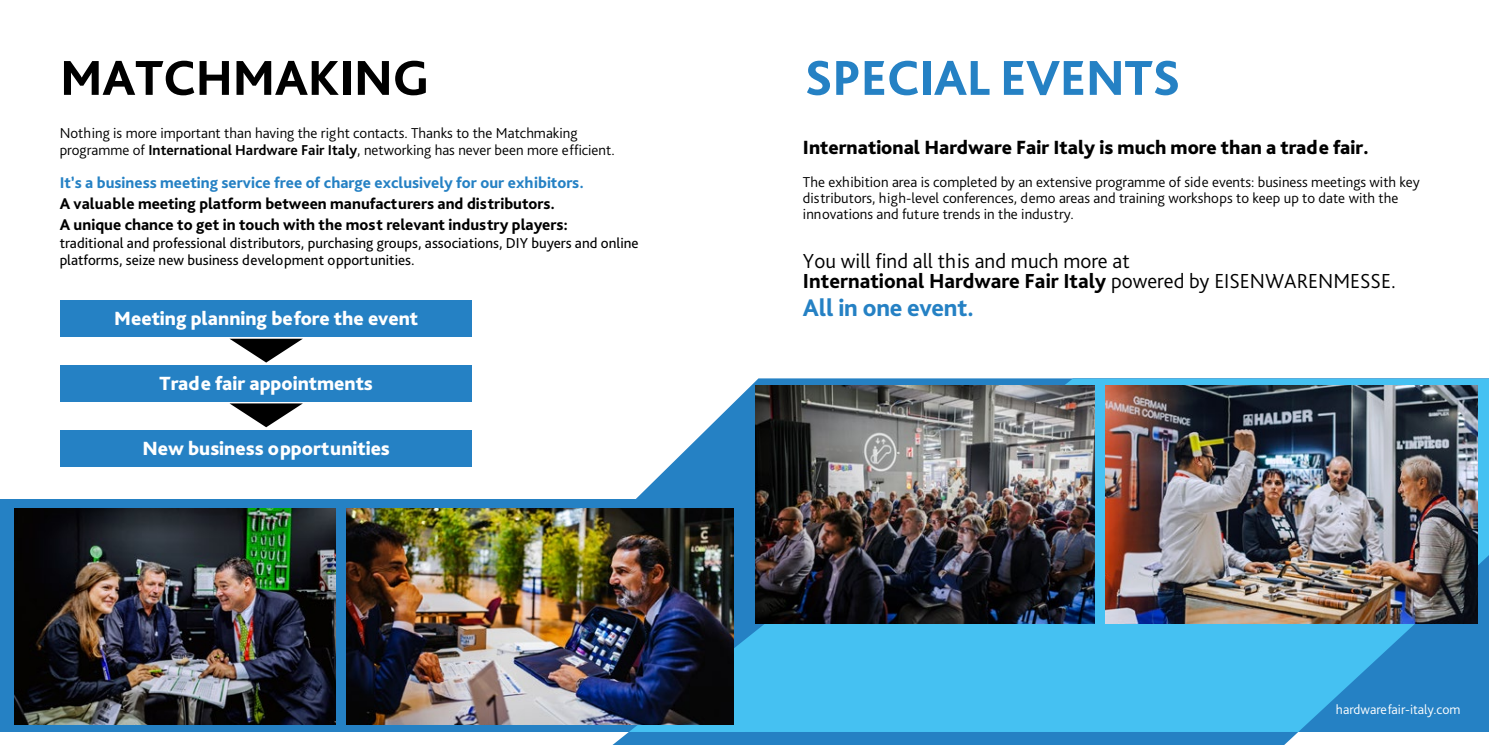
<style>
.page{position:relative;width:1489px;height:745px;background:#fff}
.page>*{position:absolute;margin:0;border:0;box-sizing:border-box;transform-origin:0 0}
.t1{font:800 51.25px "Bliss Pro";letter-spacing:-.005em;color:#2581c4}
.t2{font:800 51.25px "Bliss Pro";letter-spacing:-.005em;color:#000}
.t3{font:800 25px "Bliss Pro";letter-spacing:-.01em;color:#2581c4}
.t4{font:300 21.25px/20px "Bliss Pro";color:#000}
.t5{font:800 20px "Bliss Pro";color:#fff}
.t6{font:800 20px "Bliss Pro";color:#000}
.t7{font:800 16.25px/21px "Bliss Pro";color:#000}
.t8{font:800 16.25px "Bliss Pro";color:#2581c4}
.t9{font:300 15px/16.2px "Bliss Pro";color:#000}
.t10{font:15px/17.5px "Bliss Pro";color:#000}
.t11{font:300 13.75px "Bliss Pro";color:#fff}
.s1{font-weight:700}
.s2{font-weight:800}
</style>
<div class="page">
<div style="left:61px;top:300px;width:411px;height:37px;background:#2581c4"></div>
<div style="left:61px;top:365px;width:411px;height:36px;background:#2581c4"></div>
<div style="left:61px;top:429px;width:411px;height:37px;background:#2581c4"></div>
<div style="left:0;top:498px;width:744px;height:233px;background:#2581c4"></div>
<svg style="left:599px;top:378px;width:889px;height:366px;background:#51b3e3"></svg>
<img style="left:15px;top:508px;width:320px;height:215px">
<img style="left:756px;top:385px;width:338px;height:238px">
<img style="left:346px;top:508px;width:387px;height:215px">
<img style="left:1104px;top:385px;width:373px;height:238px">
<svg style="left:229px;top:338px;width:74px;height:24px"></svg>
<svg style="left:229px;top:403px;width:74px;height:24px"></svg>
<h1 class="t2" style="left:60px;top:46px;width:371px">MATCHMAKING</h1>
<h1 class="t1" style="left:804px;top:46px;width:377px">SPECIAL EVENTS</h1>
<p class="t9" style="left:60px;top:124px;width:556px;line-height:17.5px">Nothing is more important than having the right contacts. Thanks to the Matchmaking programme of <span class="s1">International Hardware Fair Italy</span>, networking has never been more efficient.</p>
<p class="t8" style="left:60px;top:173px;width:525px">It’s a business meeting service free of charge exclusively for our exhibitors.</p>
<p class="t7" style="left:60px;top:193px;width:509px">A valuable meeting platform between manufacturers and distributors.<br>A unique chance to get in touch with the most relevant industry players:</p>
<p class="t10" style="left:60px;top:234px;width:580px">traditional and professional distributors, purchasing groups, associations, DIY buyers and online platforms, seize new business development opportunities.</p>
<h3 class="t5" style="left:114px;top:306px;width:305px">Meeting planning before the event</h3>
<h3 class="t5" style="left:159px;top:371px;width:215px">Trade fair appointments</h3>
<h3 class="t5" style="left:142px;top:435px;width:249px">New business opportunities</h3>
<h3 class="t6" style="left:803px;top:135px;width:567px">International Hardware Fair Italy is much more than a trade fair.</h3>
<p class="t9" style="left:803px;top:173px;width:618px">The exhibition area is completed by an extensive programme of side events: business meetings with key distributors, high-level conferences, demo areas and training workshops to keep up to date with the innovations and future trends in the industry.</p>
<h3 class="t4" style="left:803px;top:250px;width:594px">You will find all this and much more at<br><span class="s2">International Hardware Fair Italy</span> powered by EISENWARENMESSE.</h3>
<h2 class="t3" style="left:803px;top:292px;width:173px">All in one event.</h2>
<p class="t11" style="left:1336px;top:696px;width:126px">hardwarefair-italy.com</p>
<p class="t11" style="left:1335px;top:700px;width:126px">hardwarefair-italy.com</p>
</div>
